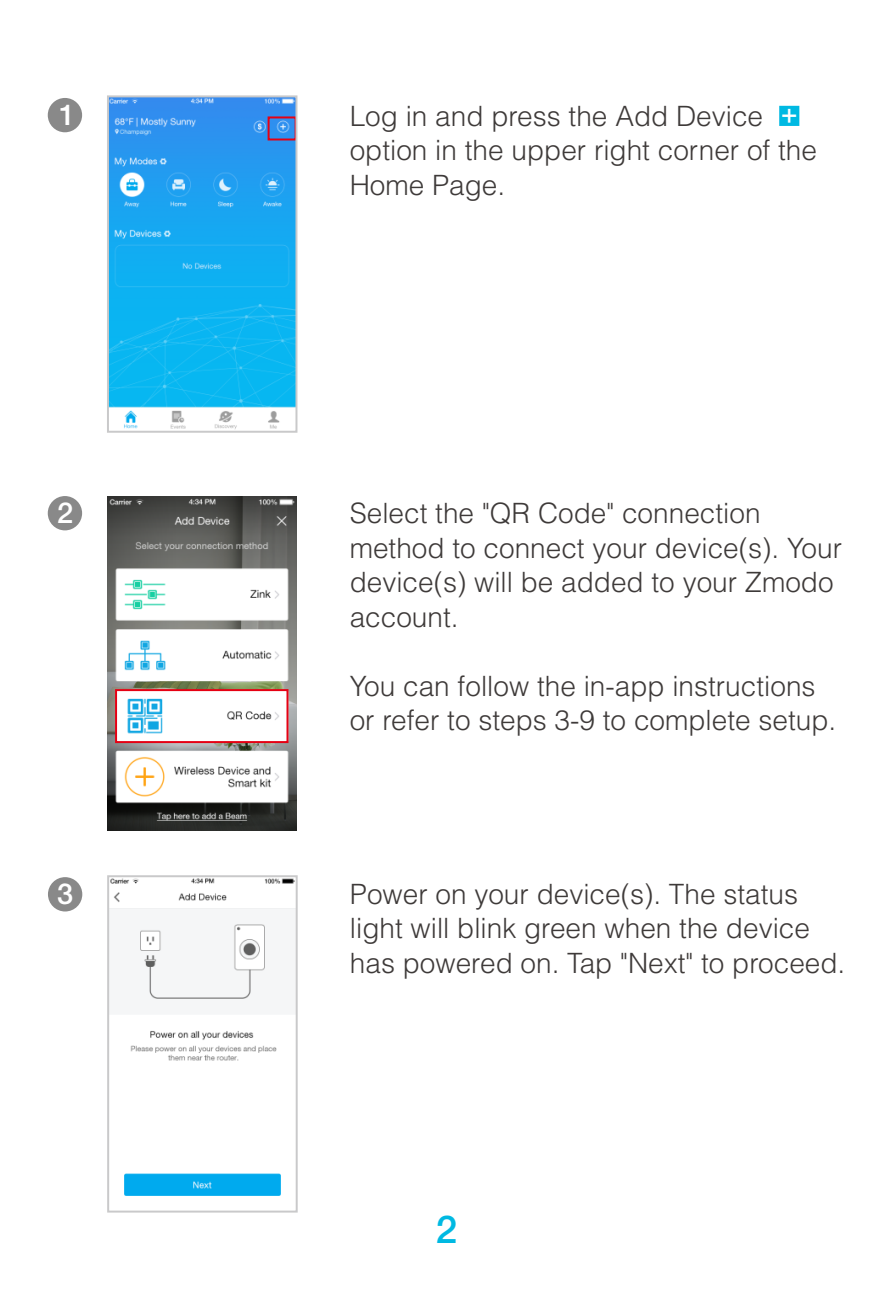
<style>
.page{position:relative;width:893px;height:1290px;background:#fff}
.page>*{position:absolute;margin:0;border:0;box-sizing:border-box;transform-origin:0 0}
.t1{font:500 38.5px "Helvetica 65";color:#00b9e2}
.t2{font:29.05px "Arial";color:#fff}
.t3{font:500 28.7px "Helvetica 65";color:#fff}
.t4{font:300 28px/34.3px "Helvetica";color:#3e3a39}
</style>
<div class="page">
<div style="left:48px;top:496px;width:34px;height:34px;background:#898989;border-radius:50%"></div>
<div style="left:48px;top:98px;width:34px;height:34px;background:#898989;border-radius:50%"></div>
<svg style="left:779px;top:105px;width:21px;height:21px"></svg>
<div style="left:48px;top:877px;width:34px;height:34px;background:#898989;border-radius:50%"></div>
<img style="left:110px;top:878px;width:185px;height:318px">
<div style="left:107px;top:875px;width:191px;height:337px;border:2px solid #c9c9ca"></div>
<img style="left:110px;top:98px;width:184px;height:331px">
<div style="left:268px;top:116px;width:29px;height:24px;border:2px solid #e60013"></div>
<div style="left:107px;top:95px;width:190px;height:338px;border:2px solid #c9c9ca"></div>
<img style="left:108px;top:496px;width:188px;height:335px">
<div style="left:115px;top:689px;width:173px;height:54px;border:2px solid #e60013"></div>
<p class="t3" style="left:59px;top:105px;width:18px">1</p>
<p class="t4" style="left:350px;top:101px;width:469px">Log in and press the Add Device option in the upper right corner of the<br>Home Page.</p>
<p class="t2" style="left:781px;top:105px;width:18px">+</p>
<p class="t3" style="left:57px;top:503px;width:18px">2</p>
<p class="t3" style="left:57px;top:884px;width:18px">3</p>
<p class="t4" style="left:350px;top:499px;width:494px">Select the "QR Code" connection method to connect your device(s). Your device(s) will be added to your Zmodo account.</p>
<p class="t4" style="left:350px;top:671px;width:488px">You can follow the in-app instructions or refer to steps 3-9 to complete setup.</p>
<p class="t4" style="left:350px;top:879px;width:497px">Power on your device(s). The status light will blink green when the device has powered on. Tap "Next" to proceed.</p>
<h1 class="t1" style="left:436px;top:1215px;width:23px">2</h1>
</div>
